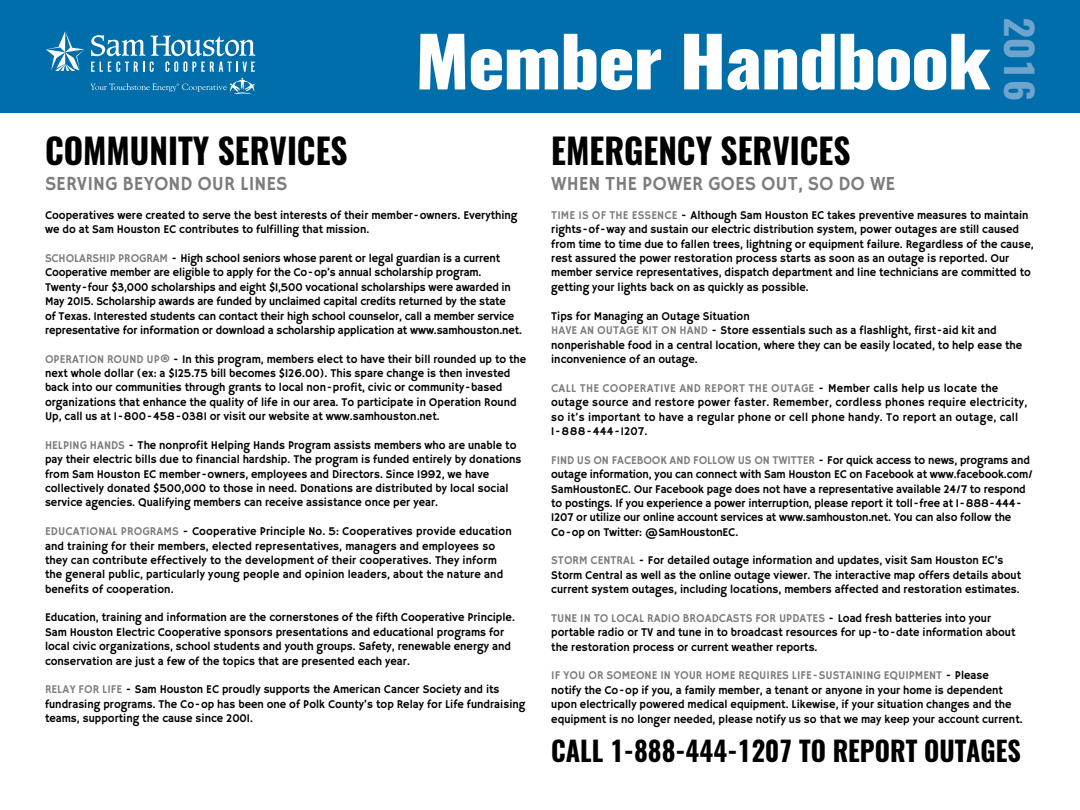
<style>
.page{position:relative;width:1080px;height:810px;background:#fff}
.page>*{position:absolute;margin:0;border:0;box-sizing:border-box;transform-origin:0 0}
.t1{font:800 68.75px "Oswald";letter-spacing:-.02em;color:#fff;scale:1.1 1}
.t2{font:700 37.5px "Oswald";color:#6fa4ce;scale:1.05 1}
.t3{font:700 35px "Oswald";color:#000;scale:.95 1}
.t4{font:700 27.5px "Oswald";color:#000;scale:.95 1}
.t5{font:20px "Hammersmith One";color:#7d7b7b;scale:.95 1}
.t6{font:11.88px/14.4px "Hammersmith One";color:#000;scale:.95 1}
.t7{font:11.88px/14.4px "Hammersmith One";letter-spacing:.02em;color:#000;scale:.95 1}
.t8{font:11.88px "Hammersmith One";letter-spacing:.005em;color:#7d7b7b;scale:.95 1}
.s1{color:#7d7b7b}
.s2{color:#807d7d}
</style>
<div class="page">
<div style="left:0;top:0;width:1080px;height:112px;background:#006eaa"></div>
<svg style="left:46px;top:31px;width:39px;height:40px"></svg>
<svg style="left:91px;top:35px;width:165px;height:37px"></svg>
<svg style="left:90px;top:78px;width:165px;height:16px"></svg>
<h1 class="t1" style="left:415px;top:13px;width:525px">Member Handbook</h1>
<h2 class="t2" style="left:1045px;top:17px;width:81px;rotate:90deg">2016</h2>
<h3 class="t3" style="left:45px;top:127px;width:320px">COMMUNITY SERVICES</h3>
<h3 class="t5" style="left:45px;top:173px;width:244px">Servi ng Beyond Ou r Li nes</h3>
<p class="t6" style="left:45px;top:209px;width:499px">Cooperatives were created to serve the best interests of their member-owners. Everything we do at Sam Houston EC contributes to fulfilling that mission.</p>
<p class="t8" style="left:45px;top:252px;width:16px">Scho</p>
<p class="t6" style="left:45px;top:252px;width:504px;text-indent:29px"><span class="s1">larshi p Program</span> - High school seniors whose parent or legal guardian is a current Cooperative member are eligible to apply for the Co-op’s annual scholarship program.<br>Twenty-four $3,000 scholarships and eight $1,500 vocational scholarships were awarded in<br>M ay 2015. Scholarship awards are funded by unclaimed capital credits returned by the state<br>of Texas. Interested students can contact their high school counselor, call a member service representative for information or download a scholarship application at www.samhouston.net.</p>
<p class="t6" style="left:45px;top:352px;width:508px"><span class="s2">Operatio n rou nd u p®</span> - In this program, members elect to have their bill rounded up to the next whole dollar (ex: a $125.75 bill becomes $126.00). This spare change is then invested back into our communities through grants to local non-profit, civic or community-based organizations that enhance the quality of life in our area. To participate in Operation Round Up, call us at 1-800-458-0381 or visit our website at www.samhouston.net.</p>
<p class="t6" style="left:45px;top:439px;width:503px"><span class="s1">Helpi ng Hands</span> - The nonprofit Helping Hands Program assists members who are unable to pay their electric bills due to financial hardship. The program is funded entirely by donations from Sam Houston EC member-owners, employees and Directors. Since 1992, we have collectively donated $500,000 to those in need. Donations are distributed by local social service agencies. Qualifying members can receive assistance once per year.</p>
<p class="t8" style="left:45px;top:525px;width:23px">Educa</p>
<p class="t6" style="left:45px;top:525px;width:493px;text-indent:35px"><span class="s1">tio nal Programs</span> - Cooperative Principle N o. 5: Cooperatives provide education and training for their members, elected representatives, managers and employees so they can contribute effectively to the development of their cooperatives. They inform the general public, particularly young people and opinion leaders, about the nature and benefits of cooperation.</p>
<p class="t6" style="left:45px;top:611px;width:496px">Education, training and information are the cornerstones of the fifth Cooperative Principle.<br>Sam Houston Electric Cooperative sponsors presentations and educational programs for local civic organizations, school students and youth groups. Safety, renewable energy and conservation are just a few of the topics that are presented each year.</p>
<p class="t6" style="left:45px;top:683px;width:507px"><span class="s2">Re lay fo r Li fe</span> - Sam Houston EC proudly supports the American Cancer Society and its fundrasing programs. The Co-op has been one of Polk County’s top Relay for Life fundraising teams, supporting the cause since 2001.</p>
<h3 class="t3" style="left:551px;top:127px;width:116px">EMERGENCY</h3>
<h3 class="t3" style="left:721px;top:127px;width:138px">SERVICES</h3>
<h3 class="t5" style="left:551px;top:173px;width:110px">When the Powe</h3>
<h3 class="t5" style="left:692px;top:173px;width:30px">r Goes</h3>
<h3 class="t5" style="left:761px;top:173px;width:143px">Out, So Do WE</h3>
<p class="t8" style="left:551px;top:209px;width:93px">Timeis of the esse</p>
<p class="t6" style="left:551px;top:209px;width:509px;text-indent:106px"><span class="s1">nce</span> - Although Sam Houston EC takes preventive measures to maintain rights-of-way and sustain our electric distribution system, power outages are still caused from time to time due to fallen trees, lightning or equipment failure. Regardless of the cause, rest assured the power restoration process starts as soon as an outage is reported. Our member service representatives, dispatch department and line technicians are committed to getting your lights back on as quickly as possible.</p>
<p class="t6" style="left:551px;top:310px;width:497px">Tips for M anaging an Outage Situation<br><span class="s1">Have an Outage Ki t o n Hand</span> - Store essentials such as a flashlight, first-aid kit and nonperishable food in a central location, where they can be easily located, to help ease the inconvenience of an outage.</p>
<p class="t7" style="left:551px;top:382px;width:503px"><span class="s1">Call the Coo perative and Re po rt the Outage</span> - Member calls help us locate the outage source and restore power faster. Remember, cordless phones require electricity, so it’s important to have a regular phone or cell phone handy. To report an outage, call 1-888-444-1207.</p>
<p class="t8" style="left:551px;top:453px;width:71px">Find us on Face</p>
<p class="t8" style="left:637px;top:453px;width:16px">book</p>
<p class="t6" style="left:551px;top:453px;width:509px;text-indent:118px"><span class="s1">and Fo llow Us o n Twi tter</span> - For quick access to news, programs and outage information, you can connect with Sam Houston EC on Facebook at www.facebook.com/ SamHoustonEC. Our Facebook page does not have a representative available 24/7 to respond to postings. If you experience a power interruption, please report it toll-free at 1-888-444- 1207 or utilize our online account services at www.samhouston.net. You can also follow the Co-op on Twitter: @SamHoustonEC.</p>
<p class="t6" style="left:551px;top:554px;width:496px"><span class="s1">Sto rm Central</span> - For detailed outage information and updates, visit Sam Houston EC’s<br>Storm Central as well as the online outage viewer. The interactive map offers details about current system outages, including locations, members affected and restoration estimates.</p>
<p class="t8" style="left:551px;top:612px;width:72px">Tunein to Loca</p>
<p class="t6" style="left:551px;top:612px;width:490px;text-indent:88px"><span class="s1">l Radio Broadcasts fo r Updates</span> - Load fresh batteries into your portable radio or TV and tune in to broadcast resources for up-to-date information about the restoration process or current weather reports.</p>
<p class="t8" style="left:551px;top:669px;width:22px">If You</p>
<p class="t8" style="left:588px;top:669px;width:99px">or Someone in You</p>
<p class="t6" style="left:551px;top:669px;width:498px;text-indent:145px"><span class="s1">r Home Requi res Li fe-Sustai ni ng Equi pment</span> - Please<br>notify the Co-op if you, a family member, a tenant or anyone in your home is dependent upon electrically powered medical equipment. Likewise, if your situation changes and the equipment is no longer needed, please notify us so that we may keep your account current.</p>
<h3 class="t4" style="left:551px;top:732px;width:496px">CALL 1-888-444-1207 TO REPORT OUTAGES</h3>
</div>
